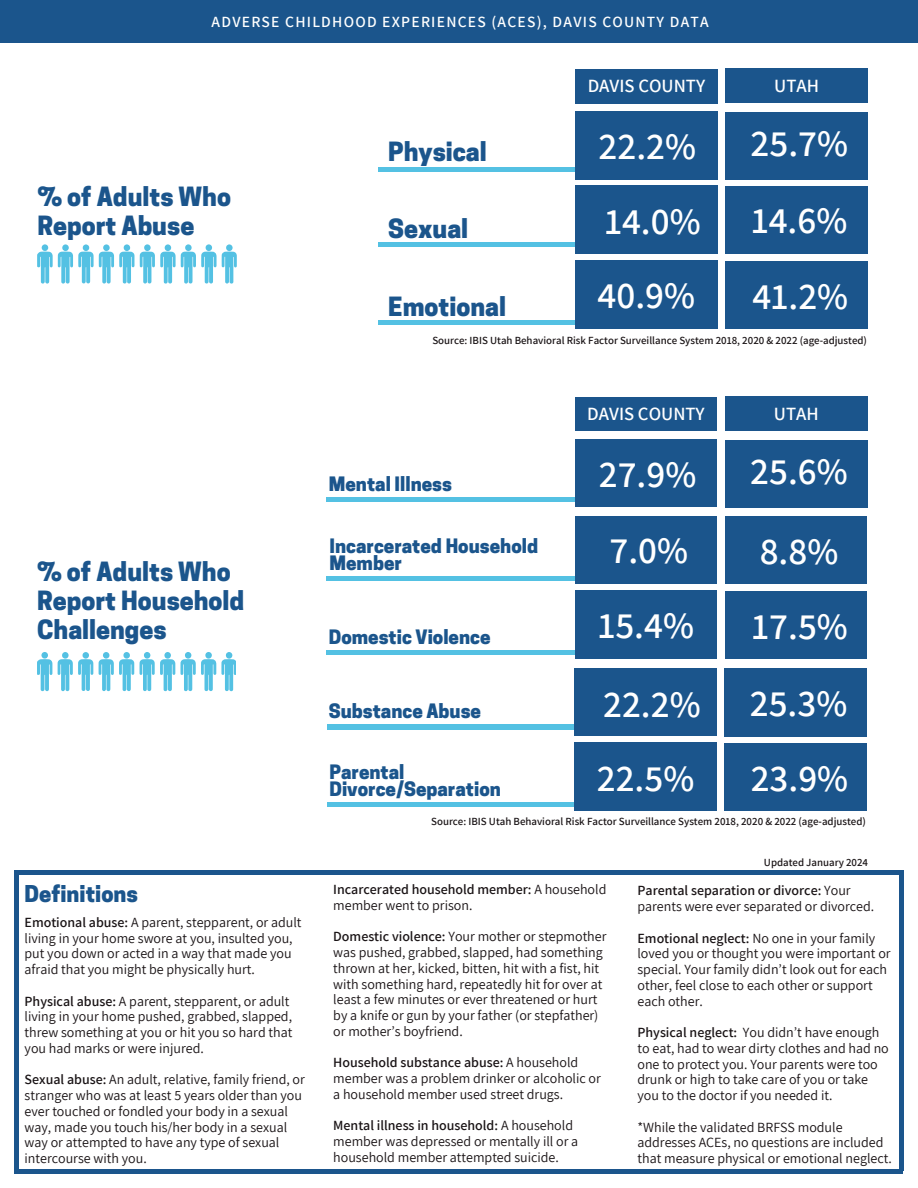
<style>
.page{position:relative;width:918px;height:1188px;background:#fff}
.page>*{position:absolute;margin:0;border:0;box-sizing:border-box;transform-origin:0 0}
.t1{font:600 37.35px "Assistant";color:#fff}
.t2{font:800 24.9px/29.2px "Cooper Hewitt";color:#1b558c}
.t3{font:800 21.75px "Cooper Hewitt";color:#1b558c}
.t4{font:800 18.75px/16.8px "Cooper Hewitt";color:#1b558c}
.t5{font:600 18.75px "Assistant";color:#fff}
.t6{font:600 15.6px "Assistant";letter-spacing:.08em;color:#fff}
.t7{font:13.95px/15.8px "Assistant";color:#191315}
.t8{font:600 10.95px "Assistant";color:#191315}
.s1{font-weight:600}
</style>
<div class="page">
<hr style="left:378px;top:320px;width:213px;height:4px;background:#54c1e3">
<div style="left:575px;top:261px;width:142px;height:67px;background:#1b558c"></div>
<div style="left:725px;top:261px;width:142px;height:67px;background:#1b558c"></div>
<hr style="left:378px;top:168px;width:213px;height:4px;background:#54c1e3">
<div style="left:575px;top:112px;width:142px;height:67px;background:#1b558c"></div>
<div style="left:726px;top:112px;width:141px;height:68px;background:#1b558c"></div>
<hr style="left:378px;top:243px;width:213px;height:4px;background:#54c1e3">
<div style="left:575px;top:186px;width:142px;height:67px;background:#1b558c"></div>
<div style="left:725px;top:186px;width:142px;height:68px;background:#1b558c"></div>
<div style="left:575px;top:69px;width:142px;height:34px;background:#1b558c"></div>
<div style="left:726px;top:68px;width:141px;height:34px;background:#1b558c"></div>
<div style="left:326px;top:576px;width:267px;height:5px;background:#54c1e3"></div>
<hr style="left:326px;top:498px;width:267px;height:4px;background:#54c1e3">
<hr style="left:326px;top:650px;width:267px;height:4px;background:#54c1e3">
<hr style="left:327px;top:725px;width:273px;height:4px;background:#54c1e3">
<hr style="left:327px;top:803px;width:273px;height:4px;background:#54c1e3">
<div style="left:575px;top:591px;width:142px;height:67px;background:#1b558c"></div>
<div style="left:725px;top:591px;width:142px;height:68px;background:#1b558c"></div>
<div style="left:575px;top:439px;width:142px;height:68px;background:#1b558c"></div>
<div style="left:725px;top:440px;width:142px;height:68px;background:#1b558c"></div>
<div style="left:575px;top:397px;width:142px;height:34px;background:#1b558c"></div>
<div style="left:575px;top:516px;width:142px;height:68px;background:#1b558c"></div>
<div style="left:725px;top:516px;width:142px;height:68px;background:#1b558c"></div>
<div style="left:725px;top:396px;width:142px;height:34px;background:#1b558c"></div>
<div style="left:575px;top:743px;width:141px;height:67px;background:#1b558c"></div>
<div style="left:724px;top:743px;width:142px;height:68px;background:#1b558c"></div>
<div style="left:575px;top:668px;width:141px;height:68px;background:#1b558c"></div>
<div style="left:724px;top:669px;width:142px;height:67px;background:#1b558c"></div>
<hr style="left:14px;top:873px;width:4px;height:298px;background:#1b558c">
<hr style="left:899px;top:871px;width:4px;height:300px;background:#1b558c">
<div style="left:0;top:0;width:918px;height:43px;background:#1b558c"></div>
<svg style="left:37px;top:244px;width:199px;height:40px"></svg>
<svg style="left:37px;top:652px;width:199px;height:39px"></svg>
<hr style="left:14px;top:871px;width:889px;height:4px;background:#1b558c">
<hr style="left:14px;top:1169px;width:889px;height:4px;background:#1b558c">
<p class="t6" style="left:212px;top:11px;width:499px">ADVERSE CHILDHOOD EXPERIENCES (ACES), DAVIS COUNTY DATA</p>
<p class="t2" style="left:37px;top:185px;width:195px">% of Adults Who<br>Report Abuse</p>
<p class="t2" style="left:388px;top:141px;width:100px">Physical</p>
<p class="t2" style="left:388px;top:217px;width:82px">Sexual</p>
<p class="t2" style="left:388px;top:295px;width:119px">Emotional</p>
<p class="t5" style="left:588px;top:73px;width:119px">DAVIS COUNTY</p>
<p class="t1" style="left:599px;top:121px;width:99px">22.2%</p>
<p class="t1" style="left:605px;top:196px;width:97px">14.0%</p>
<p class="t1" style="left:598px;top:270px;width:99px">40.9%</p>
<p class="t5" style="left:774px;top:73px;width:46px">UTAH</p>
<p class="t1" style="left:751px;top:118px;width:99px">25.7%</p>
<p class="t1" style="left:751px;top:195px;width:97px">14.6%</p>
<p class="t1" style="left:752px;top:271px;width:97px">41.2%</p>
<p class="t8" style="left:432px;top:333px;width:436px">Source: IBIS Utah Behavioral Risk Factor Surveillance System 2018, 2020 &amp; 2022 (age-adjusted)</p>
<p class="t2" style="left:37px;top:560px;width:209px">% of Adults Who<br>Report Household</p>
<p class="t2" style="left:37px;top:619px;width:131px">Challenges</p>
<p class="t4" style="left:329px;top:478px;width:125px">Mental Illness</p>
<p class="t4" style="left:330px;top:540px;width:210px">Incarcerated Household<br>Member</p>
<p class="t4" style="left:329px;top:631px;width:163px">Domestic Violence</p>
<p class="t4" style="left:329px;top:705px;width:154px">Substance Abuse</p>
<p class="t5" style="left:587px;top:400px;width:119px">DAVIS COUNTY</p>
<p class="t1" style="left:599px;top:448px;width:99px">27.9%</p>
<p class="t5" style="left:774px;top:400px;width:46px">UTAH</p>
<p class="t1" style="left:750px;top:446px;width:99px">25.6%</p>
<p class="t1" style="left:610px;top:525px;width:80px">7.0%</p>
<p class="t1" style="left:760px;top:526px;width:80px">8.8%</p>
<p class="t1" style="left:598px;top:600px;width:97px">15.4%</p>
<p class="t1" style="left:752px;top:601px;width:97px">17.5%</p>
<p class="t1" style="left:603px;top:679px;width:99px">22.2%</p>
<p class="t1" style="left:750px;top:678px;width:99px">25.3%</p>
<p class="t4" style="left:330px;top:766px;width:173px">Parental<br>Divorce/Separation</p>
<p class="t1" style="left:597px;top:752px;width:99px">22.5%</p>
<p class="t1" style="left:751px;top:753px;width:99px">23.9%</p>
<p class="t8" style="left:431px;top:814px;width:436px">Source: IBIS Utah Behavioral Risk Factor Surveillance System 2018, 2020 &amp; 2022 (age-adjusted)</p>
<p class="t8" style="left:764px;top:855px;width:106px">Updated January 2024</p>
<p class="t3" style="left:25px;top:885px;width:115px">Definitions</p>
<p class="t7" style="left:333px;top:881px;width:275px"><span class="s1">Incarcerated household member:</span> A household member went to prison.</p>
<p class="t7" style="left:333px;top:928px;width:275px"><span class="s1">Domestic violence:</span> Your mother or stepmother was pushed, grabbed, slapped, had something thrown at her, kicked, bitten, hit with a fist, hit with something hard, repeatedly hit for over at least a few minutes or ever threatened or hurt by a knife or gun by your father (or stepfather) or mother’s boyfriend.</p>
<p class="t7" style="left:333px;top:1054px;width:269px"><span class="s1">Household substance abuse:</span> A household member was a problem drinker or alcoholic or a household member used street drugs.</p>
<p class="t7" style="left:333px;top:1117px;width:247px"><span class="s1">Mental illness in household:</span> A household member was depressed or mentally ill or a household member attempted suicide.</p>
<p class="t7" style="left:25px;top:914px;width:279px"><span class="s1">Emotional abuse:</span> A parent, stepparent, or adult living in your home swore at you, insulted you, put you down or acted in a way that made you afraid that you might be physically hurt.</p>
<p class="t7" style="left:25px;top:993px;width:269px"><span class="s1">Physical abuse:</span> A parent, stepparent, or adult living in your home pushed, grabbed, slapped, threw something at you or hit you so hard that you had marks or were injured.</p>
<p class="t7" style="left:25px;top:1071px;width:282px"><span class="s1">Sexual abuse:</span> An adult, relative, family friend, or stranger who was at least 5 years older than you ever touched or fondled your body in a sexual way, made you touch his/her body in a sexual way or attempted to have any type of sexual intercourse with you.</p>
<p class="t7" style="left:638px;top:882px;width:238px"><span class="s1">Parental separation or divorce:</span> Your parents were ever separated or divorced.</p>
<p class="t7" style="left:638px;top:930px;width:255px"><span class="s1">Emotional neglect:</span> No one in your family loved you or thought you were important or special. Your family didn’t look out for each other, feel close to each other or support each other.</p>
<p class="t7" style="left:638px;top:1024px;width:253px"><span class="s1">Physical neglect:</span> You didn’t have enough to eat, had to wear dirty clothes and had no one to protect you. Your parents were too drunk or high to take care of you or take you to the doctor if you needed it.</p>
<p class="t7" style="left:638px;top:1119px;width:256px">*While the validated BRFSS module addresses ACEs, no questions are included that measure physical or emotional neglect.</p>
</div>
